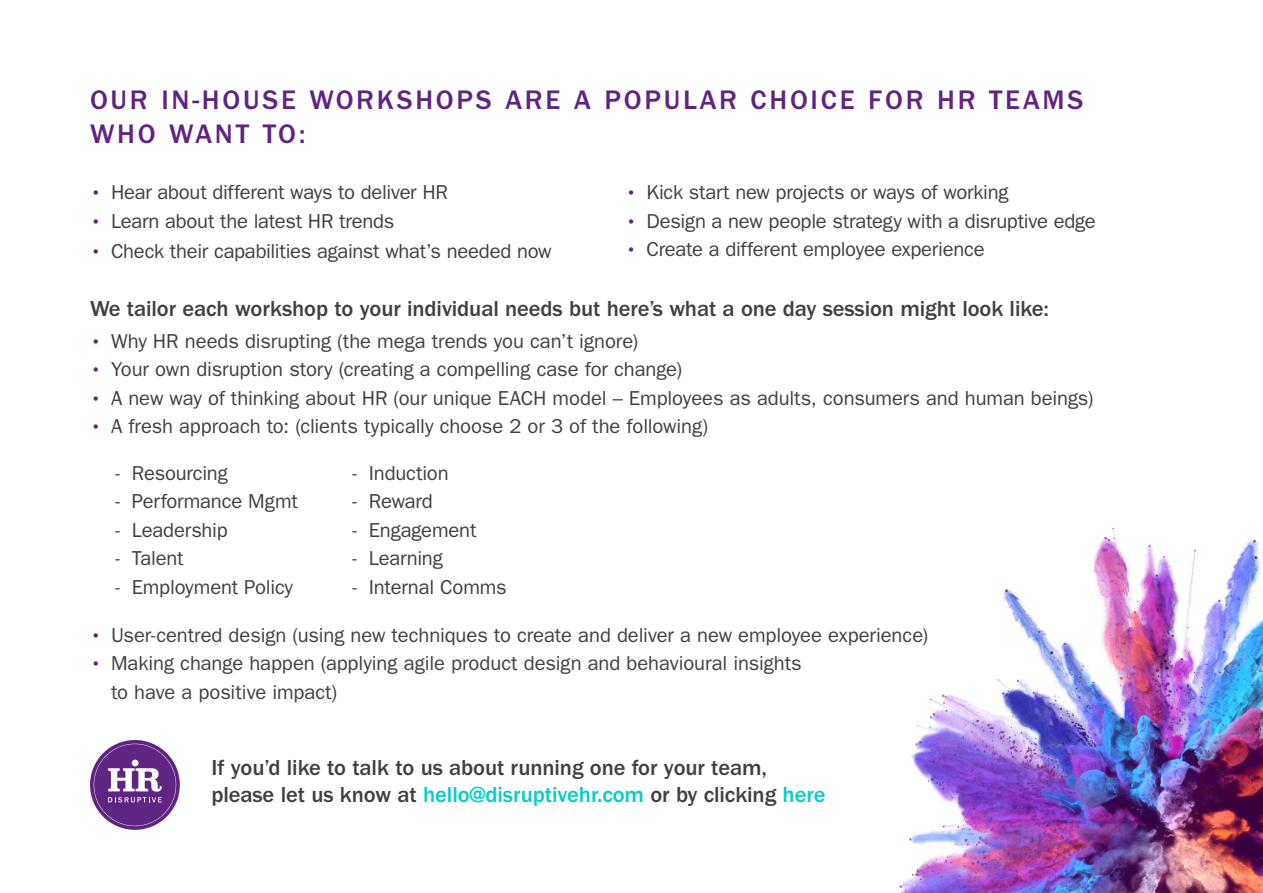
<style>
.page{position:relative;width:1263px;height:893px;background:#fff}
.page>*{position:absolute;margin:0;border:0;box-sizing:border-box;transform-origin:0 0}
.t1{font:500 27.75px/33.8px "Franklin Gothic LT Pro";letter-spacing:.1em;color:#602482}
.t2{font:500 22.5px/27px "Franklin Gothic LT Pro";letter-spacing:-.005em;color:#404041}
.t3{font:20.25px/28.5px "Franklin Gothic LT Pro";letter-spacing:-.01em;color:#404041}
.s1{font-weight:500;font-size:19.5px;color:#602482}
.s2{color:#00cec8}
</style>
<div class="page">
<img style="left:899px;top:528px;width:364px;height:365px">
<svg style="left:90px;top:740px;width:90px;height:90px"></svg>
<svg style="left:94px;top:744px;width:82px;height:82px"></svg>
<h1 class="t1" style="left:90px;top:83px;width:995px">OUR IN-HOUSE WORKSHOPS ARE A POPULAR CHOICE FOR HR TEAMS<br>WHO WANT TO:</h1>
<p class="t3" style="left:90px;top:178px;width:360px"><span class="s1">•</span> Hear about different ways to deliver HR</p>
<p class="t3" style="left:90px;top:207px;width:306px"><span class="s1">•</span> Learn about the latest HR trends</p>
<p class="t3" style="left:90px;top:237px;width:463px"><span class="s1">•</span> Check their capabilities against what’s needed now</p>
<p class="t3" style="left:625px;top:178px;width:385px"><span class="s1">•</span> Kick start new projects or ways of working</p>
<p class="t3" style="left:625px;top:207px;width:472px"><span class="s1">•</span> Design a new people strategy with a disruptive edge</p>
<p class="t3" style="left:625px;top:235px;width:361px"><span class="s1">•</span> Create a different employee experience</p>
<p class="t2" style="left:90px;top:296px;width:960px">We tailor each workshop to your individual needs but here’s what a one day session might look like:</p>
<p class="t3" style="left:90px;top:327px;width:550px"><span class="s1">•</span> Why HR needs disrupting (the mega trends you can’t ignore)</p>
<p class="t3" style="left:90px;top:355px;width:594px"><span class="s1">•</span> Your own disruption story (creating a compelling case for change)</p>
<p class="t3" style="left:90px;top:384px;width:1005px"><span class="s1">•</span> A new way of thinking about HR (our unique EACH model – Employees as adults, consumers and human beings)</p>
<p class="t3" style="left:90px;top:412px;width:620px"><span class="s1">•</span> A fresh approach to: (clients typically choose 2 or 3 of the following)</p>
<p class="t3" style="left:115px;top:459px;width:114px">- Resourcing</p>
<p class="t3" style="left:353px;top:459px;width:98px">- Induction</p>
<p class="t3" style="left:115px;top:487px;width:184px">- Performance Mgmt</p>
<p class="t3" style="left:353px;top:487px;width:82px">- Reward</p>
<p class="t3" style="left:115px;top:516px;width:114px">- Leadership</p>
<p class="t3" style="left:353px;top:516px;width:125px">- Engagement</p>
<p class="t3" style="left:115px;top:544px;width:70px">- Talent</p>
<p class="t3" style="left:353px;top:544px;width:92px">- Learning</p>
<p class="t3" style="left:115px;top:573px;width:179px">- Employment Policy</p>
<p class="t3" style="left:353px;top:573px;width:156px">- Internal Comms</p>
<p class="t3" style="left:90px;top:621px;width:840px"><span class="s1">•</span> User-centred design (using new techniques to create and deliver a new employee experience)</p>
<p class="t3" style="left:111px;top:649px;width:692px;text-indent:-21px"><span class="s1">•</span> Making change happen (applying agile product design and behavioural insights to have a positive impact)</p>
<p class="t2" style="left:211px;top:755px;width:616px">If you’d like to talk to us about running one for your team, please let us know at <span class="s2">hello@disruptivehr.com</span> or by clicking <span class="s2">here</span></p>
</div>
